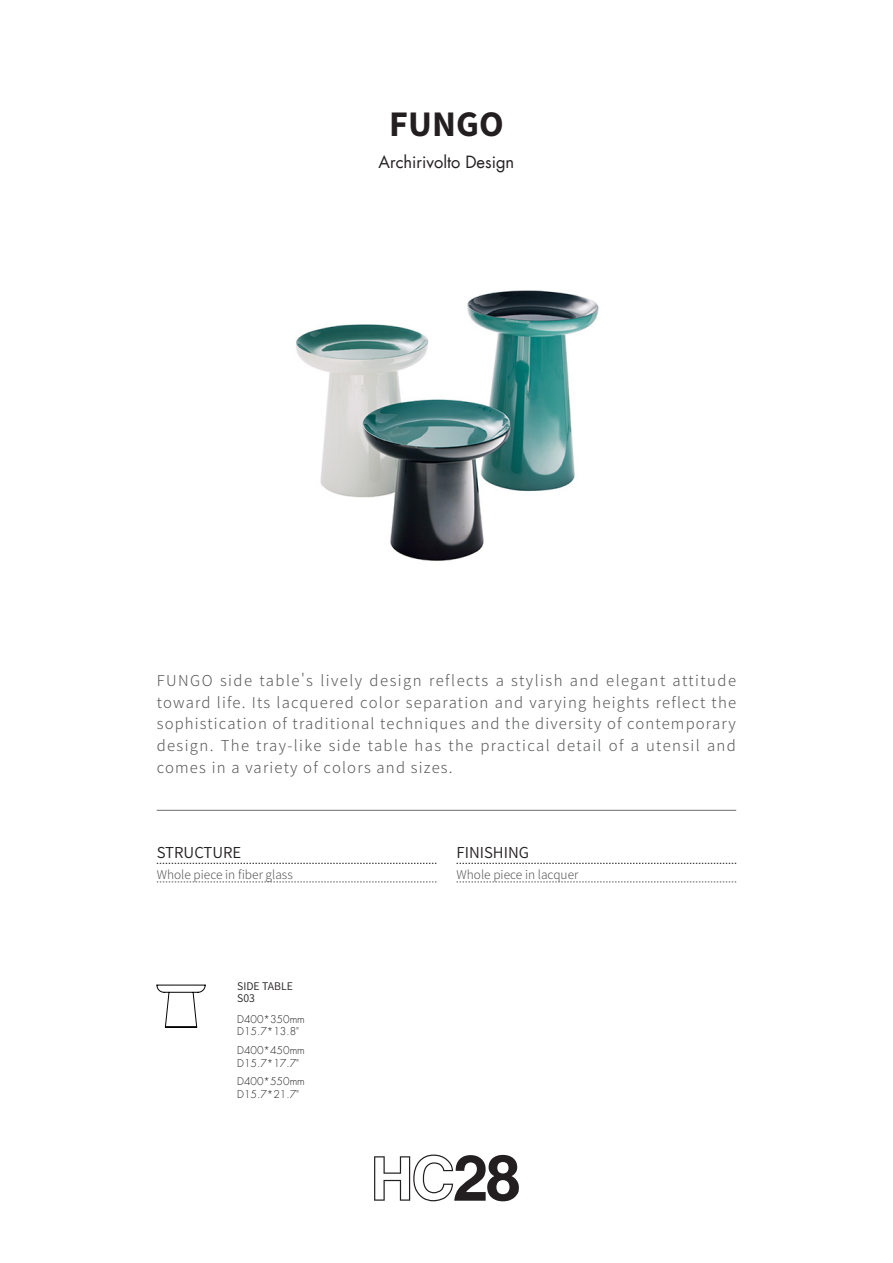
<style>
.page{position:relative;width:893px;height:1263px;background:#fff}
.page>*{position:absolute;margin:0;border:0;box-sizing:border-box;transform-origin:0 0}
.中英文产品名称{font:700 36px "Source Sans Pro";color:#231f20}
.设计师名字{font:16.5px "Futura LT";color:#231f20}
.家具说明{font:300 15px/21.6px "Source Han Sans CN";letter-spacing:.08em;color:#57585a;text-align:justify}
.t1{font:15px "Source Han Sans CN";color:#231f20}
.段落样式1{font:300 12px "Source Han Sans CN";color:#57585a}
.产品尺寸规格{font:300 10.5px "Futura LT";color:#231f20}
.产品品类_编号{font:10.5px "Source Han Sans CN";color:#231f20}
</style>
<div class="page">
<svg style="left:374px;top:1154px;width:145px;height:47px"></svg>
<svg style="left:157px;top:863px;width:279px;height:1px"></svg>
<svg style="left:157px;top:882px;width:279px;height:1px"></svg>
<svg style="left:457px;top:863px;width:279px;height:1px"></svg>
<svg style="left:457px;top:882px;width:279px;height:1px"></svg>
<hr style="left:157px;top:810px;width:579px;height:1px;background:#6c6d70">
<img style="left:296px;top:290px;width:303px;height:271px">
<svg style="left:157px;top:985px;width:49px;height:43px"></svg>
<p class="中英文产品名称" style="left:389px;top:101px;width:116px">FUNGO</p>
<p class="设计师名字" style="left:379px;top:151px;width:137px">Archirivolto Design</p>
<p class="家具说明" style="left:157px;top:670px;width:581px">FUNGO side table's lively design reflects a stylish and elegant attitude toward life. Its lacquered color separation and varying heights reflect the sophistication of traditional techniques and the diversity of contemporary design. The tray-like side table has the practical detail of a utensil and comes in a variety of colors and sizes.</p>
<p class="t1" style="left:157px;top:844px;width:86px">STRUCTURE</p>
<p class="段落样式1" style="left:157px;top:867px;width:138px">Whole piece in fiber glass</p>
<p class="产品品类_编号" style="left:237px;top:980px;width:57px">SIDE TABLE</p>
<p class="产品品类_编号" style="left:237px;top:993px;width:19px">S03</p>
<p class="产品尺寸规格" style="left:237px;top:1012px;width:69px">D400*350mm</p>
<p class="产品尺寸规格" style="left:237px;top:1025px;width:63px">D15.7*13.8"</p>
<p class="产品尺寸规格" style="left:237px;top:1044px;width:69px">D400*450mm</p>
<p class="产品尺寸规格" style="left:237px;top:1056px;width:63px">D15.7*17.7"</p>
<p class="产品尺寸规格" style="left:237px;top:1075px;width:69px">D400*550mm</p>
<p class="产品尺寸规格" style="left:237px;top:1087px;width:63px">D15.7*21.7"</p>
<p class="t1" style="left:457px;top:844px;width:74px">FINISHING</p>
<p class="段落样式1" style="left:457px;top:867px;width:123px">Whole piece in lacquer</p>
</div>
